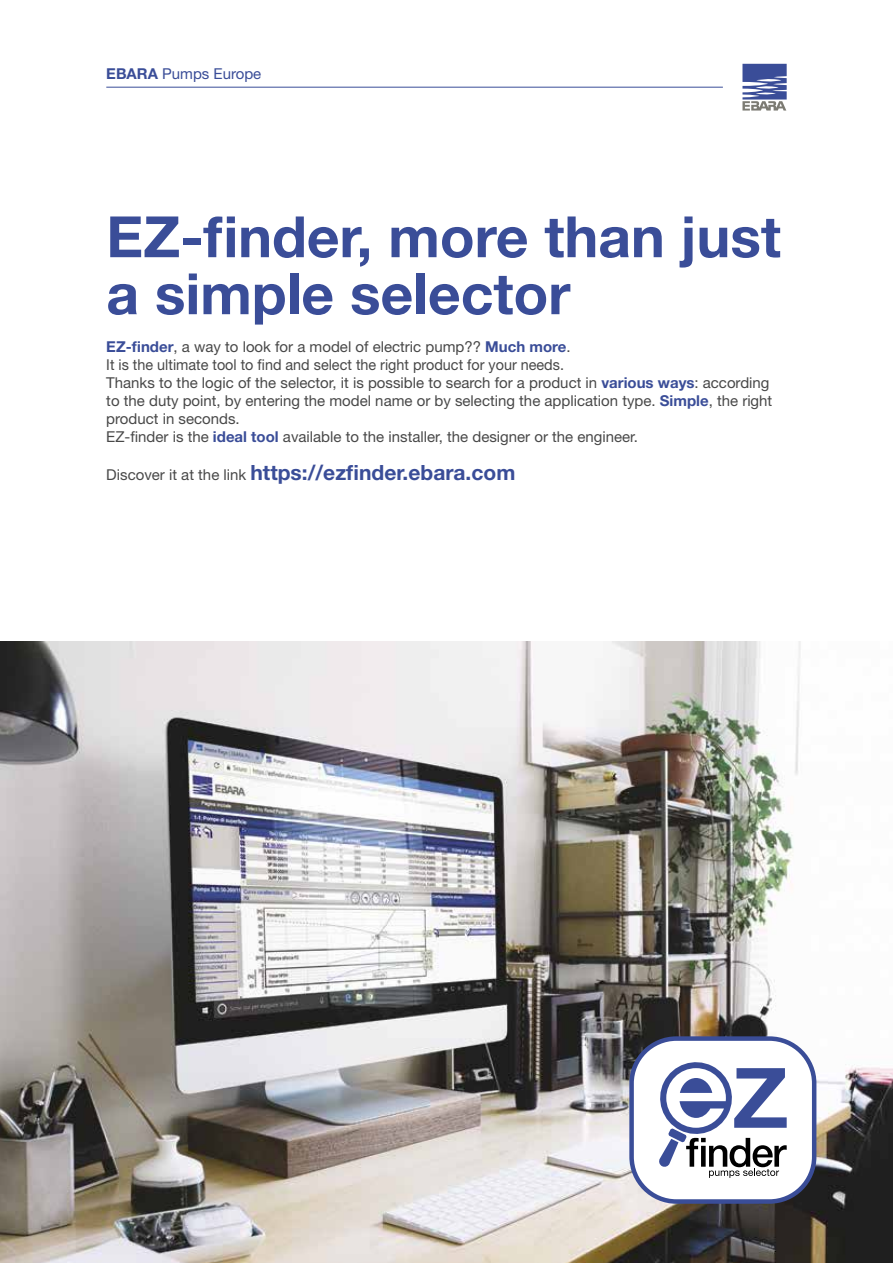
<style>
.page{position:relative;width:893px;height:1263px;background:#fff}
.page>*{position:absolute;margin:0;border:0;box-sizing:border-box;transform-origin:0 0}
.t1{font:700 57px/57px "Helvetica Neue";color:#3a4d98}
.t2{font:700 21px "Helvetica Neue";color:#3a4d98}
.t3{font:15px/18px "Helvetica Neue";color:#484848}
.t4{font:15px "Helvetica Neue";color:#3a4d98}
.s1{font-weight:700}
.s2{font-weight:700;color:#3a4d98}
.s3{font-weight:400;font-size:15px;color:#484848}
</style>
<div class="page">
<svg style="left:742px;top:64px;width:45px;height:47px;background:#7883af"></svg>
<hr style="left:106px;top:87px;width:617px;height:1px;background:#3a4d98">
<img style="left:0;top:641px;width:893px;height:622px">
<div style="left:632px;top:1038px;width:182px;height:163px;background:#fff;border-radius:45px"></div>
<div style="left:629px;top:1036px;width:187px;height:168px;border:4px solid #3a4d98;border-radius:45px"></div>
<svg style="left:659px;top:1062px;width:128px;height:116px"></svg>
<p class="t4" style="left:106px;top:65px;width:157px"><span class="s1">EBARA</span> Pumps Europe</p>
<h1 class="t1" style="left:106px;top:207px;width:676px">EZ-finder, more than just a simple selector</h1>
<p class="t3" style="left:106px;top:337px;width:667px"><span class="s2">EZ-finder</span>, a way to look for a model of electric pump?? <span class="s2">Much more</span>.<br>It is the ultimate tool to find and select the right product for your needs.<br>Thanks to the logic of the selector, it is possible to search for a product in <span class="s2">various ways</span>: according to the duty point, by entering the model name or by selecting the application type. <span class="s2">Simple</span>, the right product in seconds.<br>EZ-finder is the <span class="s2">ideal tool</span> available to the installer, the designer or the engineer.</p>
<h2 class="t2" style="left:106px;top:459px;width:411px"><span class="s3">Discover it at the link</span> https://ezfinder.ebara.com</h2>
</div>
